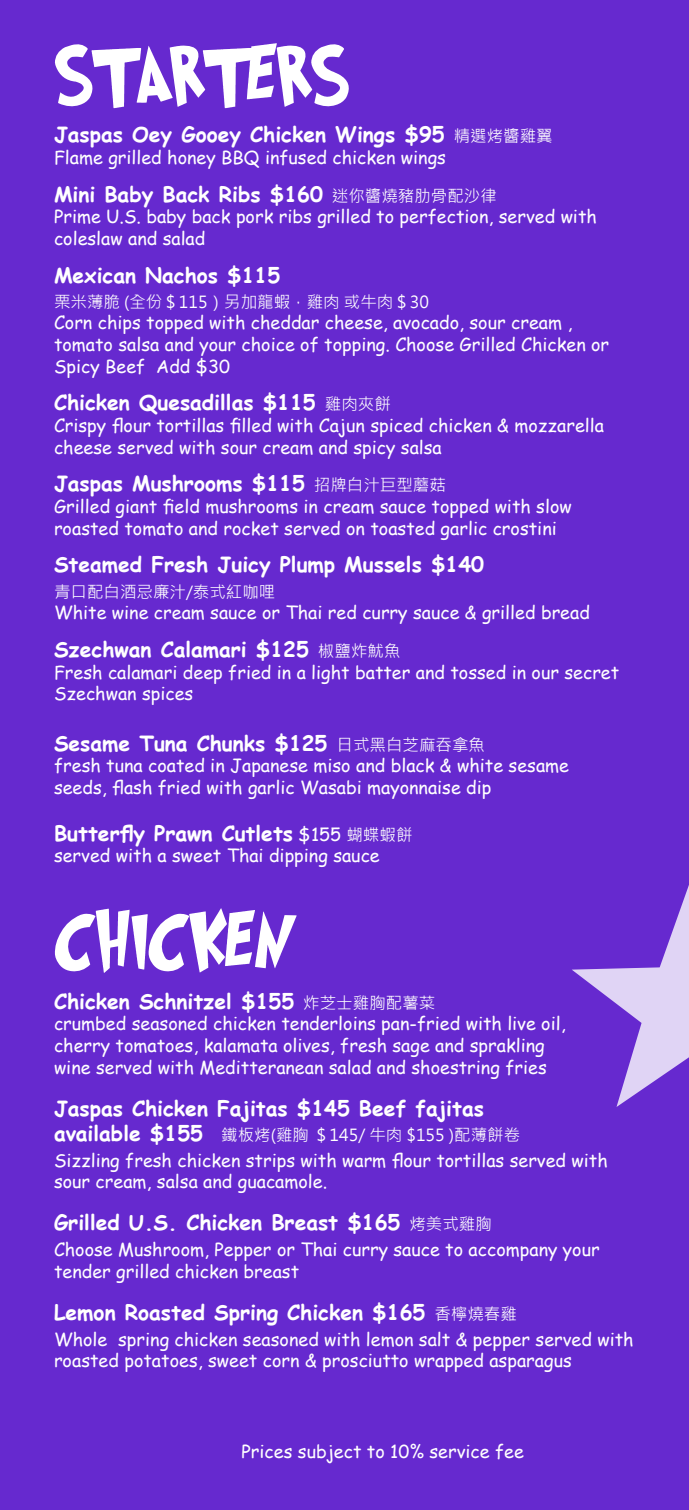
<style>
.page{position:relative;width:689px;height:1510px;background:#fff}
.page>*{position:absolute;margin:0;border:0;box-sizing:border-box;transform-origin:0 0}
.t1{font:69px "Grinched";color:#fff}
.t2{font:700 21px "Comic Sans MS";color:#fff}
.t3{font:18px/21.6px "Comic Sans MS";color:#fff}
.t4{font:16.5px "Microsoft Jheng Hei";color:#fff}
.s1{font-family:"Microsoft Jheng Hei";font-weight:400;font-size:16.5px}
.s2{font-weight:400;font-size:18px}
.s3{font-family:"Comic Sans MS";font-weight:700;font-size:21px}
</style>
<div class="page">
<div style="left:0;top:0;width:689px;height:1509px;background:#6629cf"></div>
<svg style="left:572px;top:885px;width:117px;height:222px"></svg>
<h1 class="t1" style="left:54px;top:41px;width:296px">STARTERS</h1>
<p class="t2" style="left:54px;top:119px;width:500px">Jaspas Oey Gooey Chicken Wings $95 <span class="s1">精選烤醬雞翼</span></p>
<p class="t3" style="left:54px;top:146px;width:393px">Flame grilled honey BBQ infused chicken wings</p>
<p class="t2" style="left:54px;top:178px;width:444px">Mini Baby Back Ribs $160 <span class="s1">迷你醬燒豬肋骨配沙律</span></p>
<p class="t3" style="left:54px;top:205px;width:544px">Prime U.S. baby back pork ribs grilled to perfection, served with coleslaw and salad</p>
<p class="t2" style="left:54px;top:259px;width:228px">Mexican Nachos $115</p>
<p class="t4" style="left:54px;top:291px;width:376px">栗米薄脆 (全份＄115）另加龍蝦，雞肉 或牛肉＄30</p>
<p class="t3" style="left:54px;top:311px;width:557px">Corn chips topped with cheddar cheese, avocado, sour cream , tomato salsa and your choice of topping. Choose Grilled Chicken or<br>Spicy Beef Add $30</p>
<p class="t2" style="left:54px;top:387px;width:338px">Chicken Quesadillas $115 <span class="s1">雞肉夾餅</span></p>
<p class="t3" style="left:54px;top:414px;width:551px">Crispy flour tortillas filled with Cajun spiced chicken &amp; mozzarella cheese served with sour cream and spicy salsa</p>
<p class="t2" style="left:54px;top:468px;width:393px">Jaspas Mushrooms $115 <span class="s1">招牌白汁巨型蘑菇</span></p>
<p class="t3" style="left:54px;top:495px;width:519px">Grilled giant field mushrooms in cream sauce topped with slow roasted tomato and rocket served on toasted garlic crostini</p>
<p class="t2" style="left:54px;top:549px;width:431px">Steamed Fresh Juicy Plump Mussels $140</p>
<p class="t4" style="left:54px;top:581px;width:223px">青口配白酒忌廉汁/泰式紅咖哩</p>
<p class="t3" style="left:54px;top:601px;width:537px">White wine cream sauce or Thai red curry sauce &amp; grilled bread</p>
<p class="t2" style="left:54px;top:634px;width:348px">Szechwan Calamari $125 <span class="s1">椒鹽炸魷魚</span></p>
<p class="t3" style="left:54px;top:661px;width:567px">Fresh calamari deep fried in a light batter and tossed in our secret<br>Szechwan spices</p>
<p class="t2" style="left:54px;top:727px;width:432px">Sesame Tuna Chunks $125 <span class="s1">日式黑白芝麻吞拿魚</span></p>
<p class="t3" style="left:54px;top:754px;width:516px">fresh tuna coated in Japanese miso and black &amp; white sesame seeds, flash fried with garlic Wasabi mayonnaise dip</p>
<p class="t2" style="left:54px;top:817px;width:360px">Butterfly Prawn Cutlets <span class="s2">$155</span> <span class="s1">蝴蝶蝦餅</span></p>
<p class="t3" style="left:54px;top:844px;width:327px">served with a sweet Thai dipping sauce</p>
<h1 class="t1" style="left:54px;top:908px;width:234px">CHICKEN</h1>
<p class="t2" style="left:54px;top:985px;width:383px">Chicken Schnitzel $155 <span class="s1">炸芝士雞胸配薯菜</span></p>
<p class="t3" style="left:54px;top:1012px;width:513px">crumbed seasoned chicken tenderloins pan-fried with live oil, cherry tomatoes, kalamata olives, fresh sage and sprakling wine served with Meditteranean salad and shoestring fries</p>
<p class="t2" style="left:54px;top:1092px;width:431px">Jaspas Chicken Fajitas $145 Beef fajitas</p>
<p class="t4" style="left:54px;top:1124px;width:468px"><span class="s3">available $155</span> 鐵板烤(雞胸 ＄145/ 牛肉 $155 )配薄餅卷</p>
<p class="t3" style="left:54px;top:1148px;width:555px">Sizzling fresh chicken strips with warm flour tortillas served with sour cream, salsa and guacamole.</p>
<p class="t2" style="left:54px;top:1207px;width:439px">Grilled U.S. Chicken Breast $165 <span class="s1">烤美式雞胸</span></p>
<p class="t3" style="left:54px;top:1238px;width:547px">Choose Mushroom, Pepper or Thai curry sauce to accompany your tender grilled chicken breast</p>
<p class="t2" style="left:54px;top:1296px;width:464px">Lemon Roasted Spring Chicken $165 <span class="s1">香檸燒春雞</span></p>
<p class="t3" style="left:54px;top:1327px;width:581px">Whole spring chicken seasoned with lemon salt &amp; pepper served with roasted potatoes, sweet corn &amp; prosciutto wrapped asparagus</p>
<p class="t3" style="left:242px;top:1440px;width:284px">Prices subject to 10% service fee</p>
</div>
